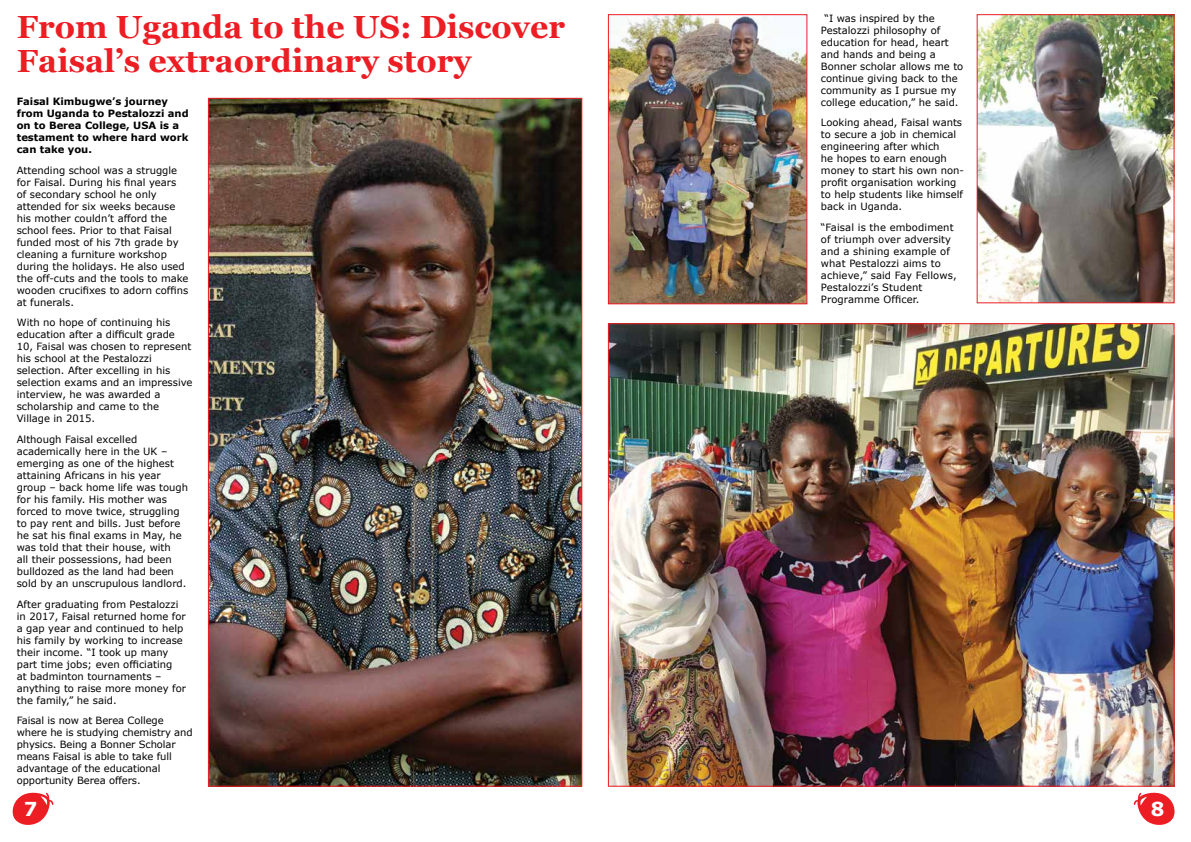
<style>
.page{position:relative;width:1191px;height:842px;background:#fff}
.page>*{position:absolute;margin:0;border:0;box-sizing:border-box;transform-origin:0 0}
.t1{font:700 32px/34px "Georgia";color:#ed1d24}
.t2{font:700 19.2px "Verdana";color:#fff}
.t3{font:10px/12px "Verdana";color:#000}
.t4{font:700 10px/12px "Verdana";color:#000}
</style>
<div class="page">
<div style="left:627px;top:721px;width:117px;height:90px;border:2px solid #fff;border-radius:11px"></div>
<div style="left:293px;top:729px;width:96px;height:84px;border:2px solid #fff;border-radius:11px"></div>
<div style="left:408px;top:723px;width:168px;height:94px;border:2px solid #fff;border-radius:12px"></div>
<div style="left:768px;top:724px;width:75px;height:85px;border:2px solid #fff;border-radius:11px"></div>
<svg style="left:12px;top:792px;width:42px;height:33px"></svg>
<svg style="left:1133px;top:792px;width:42px;height:33px"></svg>
<img style="left:210px;top:100px;width:370px;height:685px">
<img style="left:610px;top:325px;width:562px;height:460px">
<img style="left:978px;top:16px;width:194px;height:285px">
<div style="left:976px;top:14px;width:198px;height:289px;border:1px solid #ed1d24"></div>
<img style="left:610px;top:16px;width:195px;height:286px">
<div style="left:608px;top:14px;width:199px;height:290px;border:1px solid #ed1d24"></div>
<h1 class="t1" style="left:17px;top:9px;width:550px">From Uganda to the US: Discover<br>Faisal’s extraordinary story</h1>
<p class="t4" style="left:17px;top:96px;width:173px">Faisal Kimbugwe’s journey from Uganda to Pestalozzi and on to Berea College, USA is a testament to where hard work can take you.</p>
<p class="t3" style="left:17px;top:164px;width:173px">Attending school was a struggle for Faisal. During his final years<br>of secondary school he only attended for six weeks because his mother couldn’t afford the school fees. Prior to that Faisal funded most of his 7th grade by cleaning a furniture workshop during the holidays. He also used the off-cuts and the tools to make wooden crucifixes to adorn coffins at funerals.</p>
<p class="t3" style="left:17px;top:317px;width:177px">With no hope of continuing his education after a difficult grade<br>10, Faisal was chosen to represent his school at the Pestalozzi selection. After excelling in his selection exams and an impressive interview, he was awarded a scholarship and came to the<br>Village in 2015.</p>
<p class="t3" style="left:17px;top:433px;width:173px">Although Faisal excelled academically here in the UK – emerging as one of the highest attaining Africans in his year group – back home life was tough for his family. His mother was forced to move twice, struggling to pay rent and bills. Just before he sat his final exams in May, he was told that their house, with<br>all their possessions, had been bulldozed as the land had been sold by an unscrupulous landlord.</p>
<p class="t3" style="left:17px;top:598px;width:171px">After graduating from Pestalozzi in 2017, Faisal returned home for a gap year and continued to help his family by working to increase their income. “I took up many part time jobs; even officiating<br>at badminton tournaments – anything to raise more money for the family,” he said.</p>
<p class="t3" style="left:17px;top:714px;width:177px">Faisal is now at Berea College where he is studying chemistry and physics. Being a Bonner Scholar means Faisal is able to take full advantage of the educational opportunity Berea offers.</p>
<p class="t3" style="left:821px;top:12px;width:144px;text-indent:4px">“I was inspired by the<br>Pestalozzi philosophy of education for head, heart and hands and being a<br>Bonner scholar allows me to continue giving back to the community as I pursue my college education,” he said.</p>
<p class="t3" style="left:821px;top:117px;width:145px">Looking ahead, Faisal wants to secure a job in chemical engineering after which<br>he hopes to earn enough money to start his own non&shy;profit organisation working to help students like himself back in Uganda.</p>
<p class="t3" style="left:821px;top:221px;width:137px">“Faisal is the embodiment of triumph over adversity and a shining example of what Pestalozzi aims to achieve,” said Fay Fellows,<br>Pestalozzi’s Student<br>Programme Officer.</p>
<h2 class="t2" style="left:24px;top:796px;width:15px">7</h2>
<h2 class="t2" style="left:1150px;top:796px;width:15px">8</h2>
</div>
